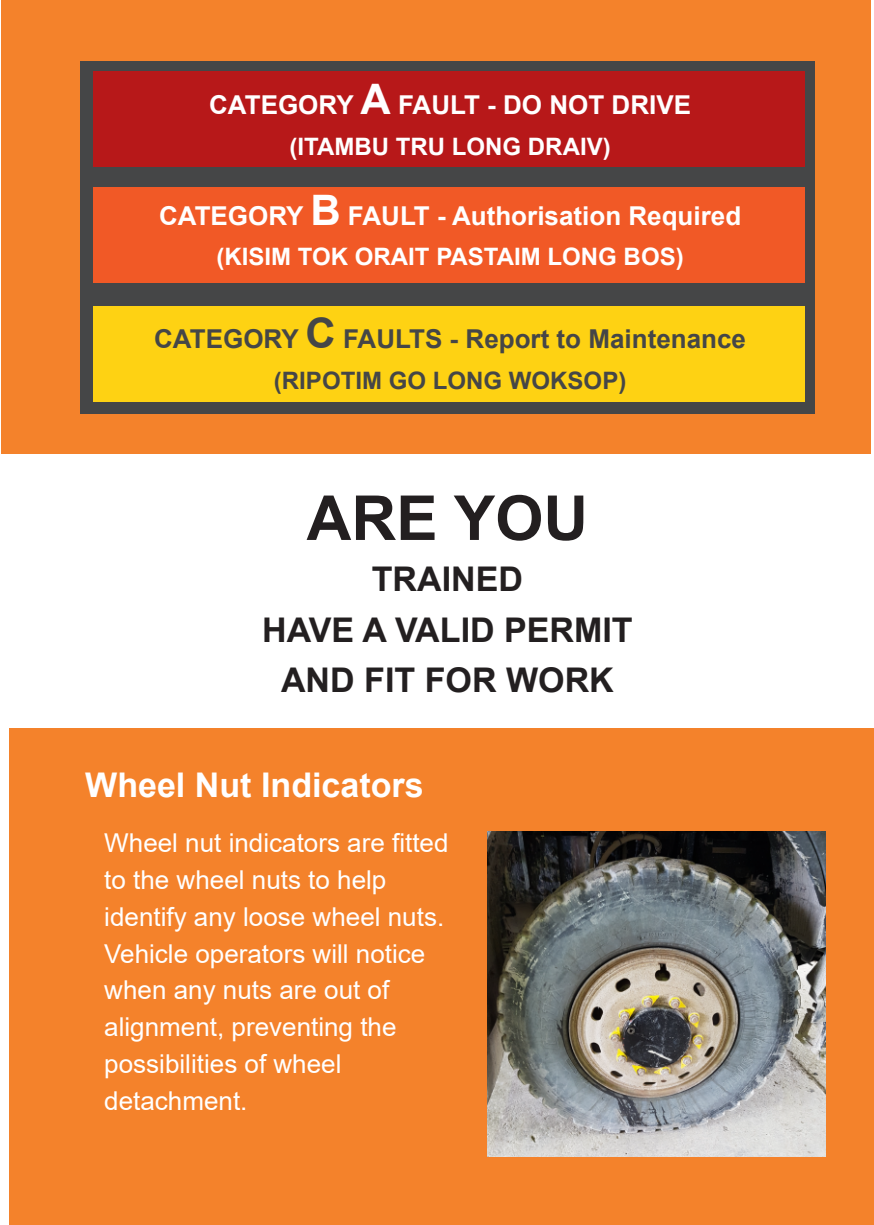
<style>
.page{position:relative;width:874px;height:1225px;background:#fff}
.page>*{position:absolute;margin:0;border:0;box-sizing:border-box;transform-origin:0 0}
.t1{font:700 62px "Arial";color:#231f20}
.t2{font:700 34px/50.8px "Arial";color:#231f20;text-align:center}
.t3{font:700 34px "Arial";color:#fff}
.t4{font:26px/36.8px "Arial";color:#fff}
.t5{font:700 26px "Arial";color:#fff}
.t6{font:700 26px "Arial";color:#454647}
.t7{font:700 24px "Arial";color:#fff}
.t8{font:700 24px "Arial";color:#454647}
.s1{font-size:42px}
</style>
<div class="page">
<div style="left:10px;top:728px;width:863px;height:497px;background:#f4822b"></div>
<img style="left:487px;top:831px;width:337px;height:325px">
<div style="left:1px;top:0;width:869px;height:453px;background:#f4822b"></div>
<div style="left:80px;top:62px;width:734px;height:352px;background:#454647"></div>
<div style="left:94px;top:71px;width:710px;height:96px;background:#b71819"></div>
<div style="left:94px;top:188px;width:710px;height:95px;background:#f15926"></div>
<div style="left:94px;top:306px;width:710px;height:95px;background:#fed213"></div>
<p class="t5" style="left:209px;top:87px;width:483px">CATEGORY <span class="s1">A</span> FAULT - DO NOT DRIVE</p>
<p class="t7" style="left:289px;top:129px;width:322px">(ITAMBU TRU LONG DRAIV)</p>
<p class="t5" style="left:159px;top:197px;width:583px">CATEGORY <span class="s1">B</span> FAULT - Authorisation Required</p>
<p class="t7" style="left:216px;top:240px;width:468px">(KISIM TOK ORAIT PASTAIM LONG BOS)</p>
<p class="t6" style="left:154px;top:321px;width:593px">CATEGORY <span class="s1">C</span> FAULTS - Report to Maintenance</p>
<p class="t8" style="left:274px;top:364px;width:354px">(RIPOTIM GO LONG WOKSOP)</p>
<h1 class="t1" style="left:306px;top:474px;width:283px">ARE YOU</h1>
<h2 class="t2" style="left:262px;top:554px;width:372px">TRAINED<br>HAVE A VALID PERMIT<br>AND FIT FOR WORK</h2>
<h2 class="t3" style="left:85px;top:761px;width:340px">Wheel Nut Indicators</h2>
<p class="t4" style="left:104px;top:824px;width:345px">Wheel nut indicators are fitted to the wheel nuts to help identify any loose wheel nuts.<br>Vehicle operators will notice when any nuts are out of alignment, preventing the possibilities of wheel detachment.</p>
</div>
